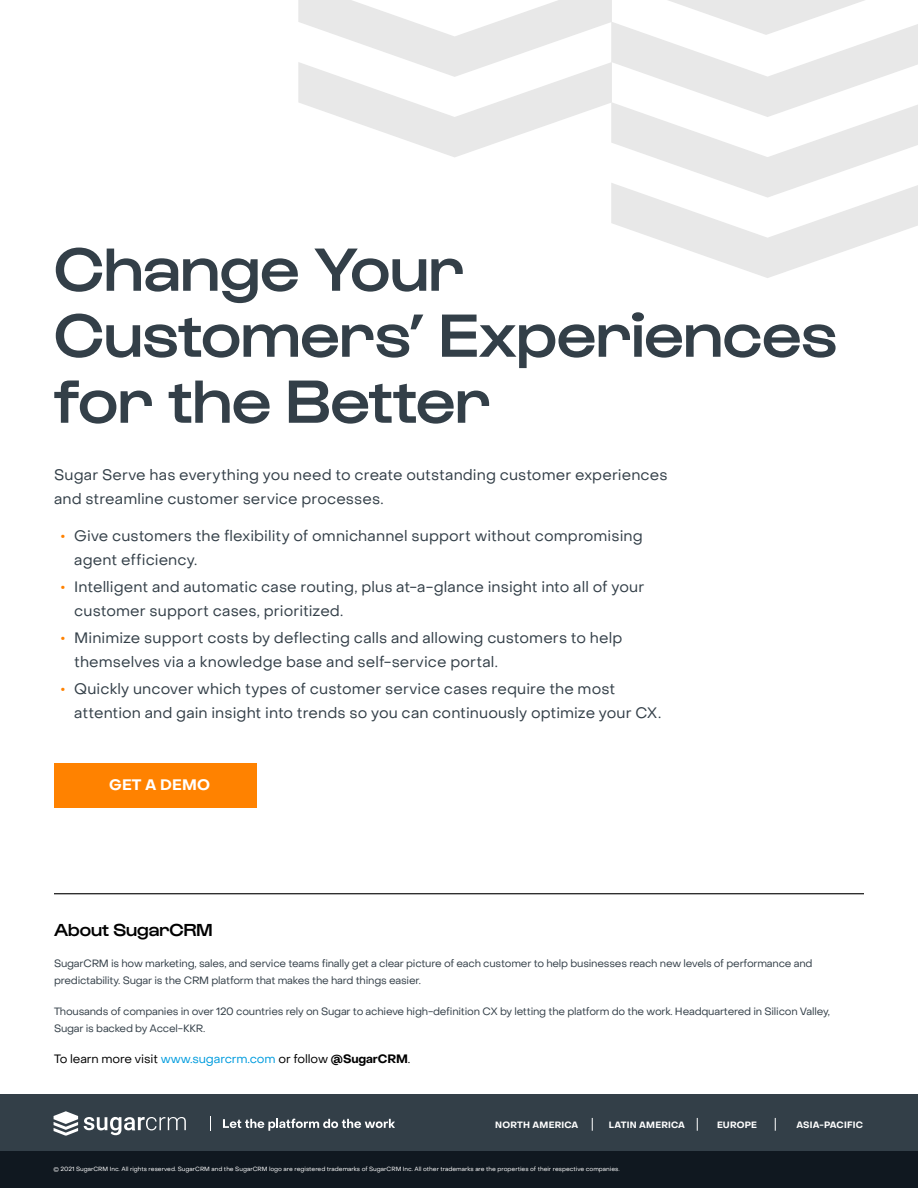
<style>
.page{position:relative;width:918px;height:1188px;background:#fff}
.page>*{position:absolute;margin:0;border:0;box-sizing:border-box;transform-origin:0 0}
.Chapter_-_Title{font:500 63px/66px "Gustavo";color:#333f48}
.Boilerplate_-_Header{font:500 18px "Gustavo";color:#000}
.Body_-_Body{font:15px/24px "Object Sans";letter-spacing:.005em;color:#333f48}
.Body_-_Body-2{font:700 15px "Object Sans";letter-spacing:.01em;color:#fff}
.Boilerplate_-_CTA{font:12px "Object Sans";letter-spacing:-.01em;color:#000}
.Boilerplate_-_Body{font:10.5px/17.4px "Object Sans";letter-spacing:-.02em;color:#333f48}
.t1{font:700 9.15px "Object Sans";letter-spacing:.02em;color:#fff}
.t2{font:700 9px "Object Sans";letter-spacing:.02em;color:#fff}
.Boilerplate_-_Legal{font:6px "Object Sans";color:#fff}
.s1{font-weight:700;color:#ff8200}
.s2{color:#009cde}
.s3{font-weight:700}
</style>
<div class="page">
<div style="left:54px;top:763px;width:203px;height:45px;background:#ff8200"></div>
<div style="left:0;top:1094px;width:918px;height:57px;background:#333f48"></div>
<div style="left:0;top:1151px;width:918px;height:37px;background:#101820"></div>
<svg style="left:592px;top:1118px;width:1px;height:13px"></svg>
<svg style="left:697px;top:1118px;width:1px;height:13px"></svg>
<svg style="left:775px;top:1118px;width:1px;height:13px"></svg>
<hr style="left:54px;top:893px;width:810px;height:1px;background:#000">
<svg style="left:54px;top:1111px;width:24px;height:25px"></svg>
<svg style="left:84px;top:1117px;width:102px;height:18px"></svg>
<svg style="left:210px;top:1116px;width:1px;height:15px"></svg>
<svg style="left:223px;top:1119px;width:172px;height:12px"></svg>
<svg style="left:298px;top:0;width:620px;height:278px"></svg>
<p class="Chapter_-_Title" style="left:54px;top:239px;width:785px">Change Your<br>Customers’ Experiences for the Better</p>
<p class="Body_-_Body" style="left:54px;top:463px;width:615px">Sugar Serve has everything you need to create outstanding customer experiences and streamline customer service processes.</p>
<p class="Body_-_Body" style="left:74px;top:524px;width:570px;text-indent:-14px"><span class="s1">•</span> Give customers the flexibility of omnichannel support without compromising agent efficiency.</p>
<p class="Body_-_Body" style="left:74px;top:575px;width:572px;text-indent:-14px"><span class="s1">•</span> Intelligent and automatic case routing, plus at-a-glance insight into all of your customer support cases, prioritized.</p>
<p class="Body_-_Body" style="left:74px;top:626px;width:550px;text-indent:-14px"><span class="s1">•</span> Minimize support costs by deflecting calls and allowing customers to help themselves via a knowledge base and self-service portal.</p>
<p class="Body_-_Body" style="left:74px;top:677px;width:588px;text-indent:-14px"><span class="s1">•</span> Quickly uncover which types of customer service cases require the most attention and gain insight into trends so you can continuously optimize your CX.</p>
<p class="Body_-_Body-2" style="left:109px;top:776px;width:102px">GET A DEMO</p>
<p class="Boilerplate_-_Header" style="left:54px;top:919px;width:160px">About SugarCRM</p>
<p class="Boilerplate_-_Body" style="left:54px;top:954px;width:760px">SugarCRM is how marketing, sales, and service teams finally get a clear picture of each customer to help businesses reach new levels of performance and predictability. Sugar is the CRM platform that makes the hard things easier.</p>
<p class="Boilerplate_-_Body" style="left:54px;top:1003px;width:777px">Thousands of companies in over 120 countries rely on Sugar to achieve high-definition CX by letting the platform do the work. Headquartered in Silicon Valley,<br>Sugar is backed by Accel-KKR.</p>
<p class="Boilerplate_-_CTA" style="left:54px;top:1052px;width:358px">To learn more visit <span class="s2">www.sugarcrm.com</span> or follow <span class="s3">@SugarCRM</span>.</p>
<p class="t2" style="left:495px;top:1119px;width:85px">NORTH AMERICA</p>
<p class="t2" style="left:609px;top:1119px;width:78px">LATIN AMERICA</p>
<p class="t2" style="left:717px;top:1119px;width:42px">EUROPE</p>
<p class="t1" style="left:797px;top:1119px;width:68px">ASIA-PACIFIC</p>
<p class="Boilerplate_-_Legal" style="left:54px;top:1165px;width:568px">© 2021 SugarCRM Inc. All rights reserved. SugarCRM and the SugarCRM logo are registered trademarks of SugarCRM Inc. All other trademarks are the properties of their respective companies.</p>
</div>
